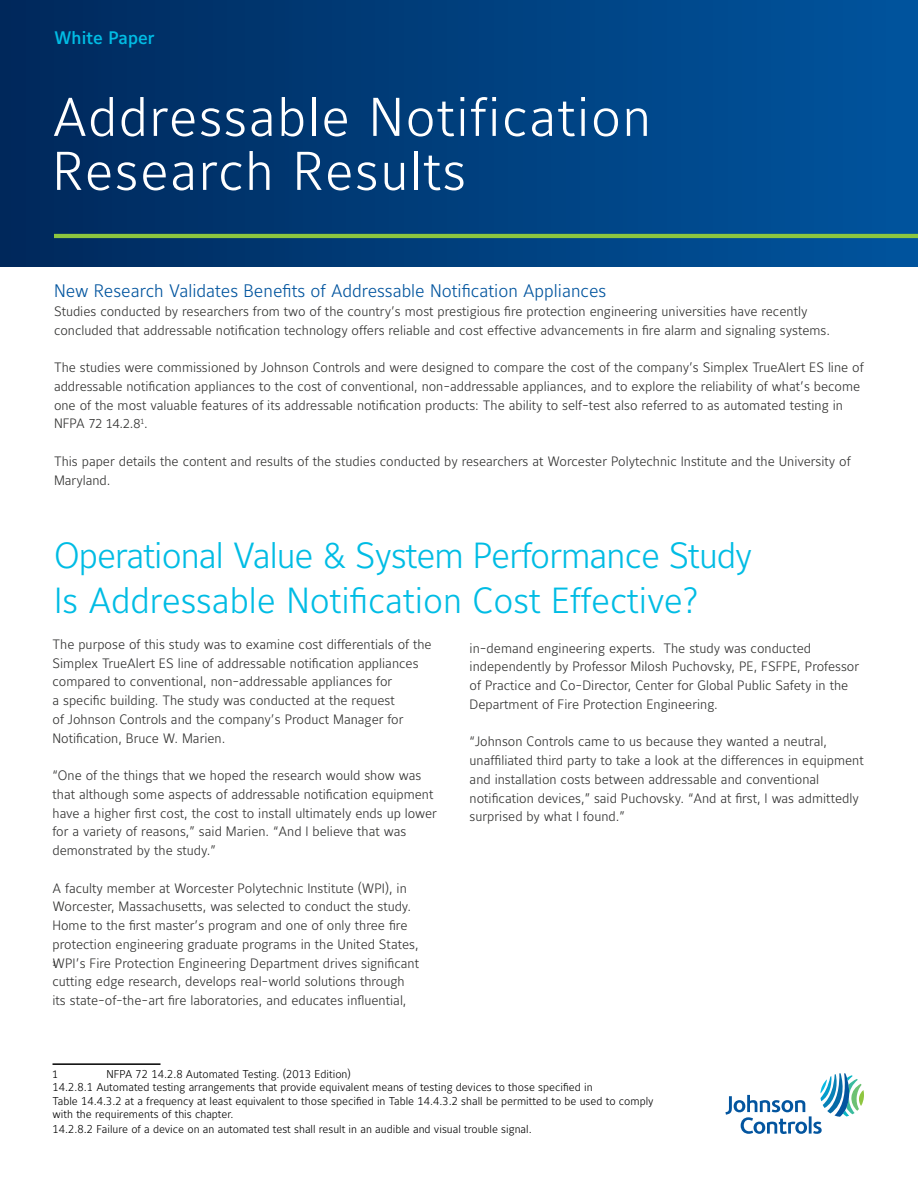
<style>
.page{position:relative;width:918px;height:1188px;background:#fff}
.page>*{position:absolute;margin:0;border:0;box-sizing:border-box;transform-origin:0 0}
.t1{font:300 54px/54px "Maurea Jci Lf ML";letter-spacing:.03em;color:#fff}
.t2{font:300 36px/45px "Maurea Jci Lf ML";letter-spacing:-.025em;color:#00bce4}
.t3{font:300 18px "Maurea Jci Lf ML";color:#00549e}
.t4{font:500 18px "Maurea Jci Lf ML";color:#00bce4}
.t5{font:300 13.5px/18.8px "Maurea Jci Lf ML";color:#30302f}
.t6{font:300 11.25px/13.8px "Maurea Jci Lf ML";color:#000}
.t7{font:300 7.05px "Maurea Jci Lf ML";color:#000}
.s1{font-family:"Maurea Jci Tf ML"}
</style>
<div class="page">
<svg style="left:725px;top:1073px;width:139px;height:61px"></svg>
<div style="left:0;top:0;width:918px;height:267px;background:linear-gradient(to right,#00285b,#00559e)"></div>
<hr style="left:54px;top:234px;width:864px;height:4px;background:#8dc63f">
<hr style="left:53px;top:1063px;width:108px;height:2px;background:#000">
<h3 class="t4" style="left:54px;top:27px;width:102px">White Paper</h3>
<h1 class="t1" style="left:53px;top:89px;width:600px">Addressable Notification<br>Research Results</h1>
<h3 class="t3" style="left:54px;top:280px;width:554px">New Research Validates Benefits of Addressable Notification Appliances</h3>
<p class="t5" style="left:54px;top:301px;width:778px">Studies conducted by researchers from two of the country’s most prestigious fire protection engineering universities have recently concluded that addressable notification technology offers reliable and cost effective advancements in fire alarm and signaling systems.</p>
<p class="t5" style="left:54px;top:358px;width:811px">The studies were commissioned by Johnson Controls and were designed to compare the cost of the company’s Simplex TrueAlert ES line of addressable notification appliances to the cost of conventional, non-addressable appliances, and to explore the reliability of what’s become one of the most valuable features of its addressable notification products: The ability to self-test also referred to as automated testing in NFPA 72 14.2.8<sup>1</sup>.</p>
<p class="t5" style="left:54px;top:451px;width:798px">This paper details the content and results of the studies conducted by researchers at Worcester Polytechnic Institute and the University of<br>Maryland.</p>
<h2 class="t2" style="left:54px;top:532px;width:700px">Operational Value &amp; System Performance Study<br>Is Addressable Notification Cost Effective?</h2>
<p class="t5" style="left:53px;top:635px;width:381px">The purpose of this study was to examine cost differentials of the Simplex TrueAlert ES line of addressable notification appliances compared to conventional, non-addressable appliances for<br>a specific building. The study was conducted at the request<br>of Johnson Controls and the company’s Product Manager for Notification, Bruce W. Marien.</p>
<p class="t5" style="left:53px;top:766px;width:386px">“One of the things that we hoped the research would show was that although some aspects of addressable notification equipment have a higher first cost, the cost to install ultimately ends up lower for a variety of reasons,” said Marien. “And I believe that was demonstrated by the study.”</p>
<p class="t5" style="left:53px;top:878px;width:368px">A faculty member at Worcester Polytechnic Institute (WPI), in Worcester, Massachusetts, was selected to conduct the study.<br>Home to the first master’s program and one of only three fire protection engineering graduate programs in the United States, WPI’s Fire Protection Engineering Department drives significant cutting edge research, develops real-world solutions through its state-of-the-art fire laboratories, and educates influential,</p>
<p class="t7" style="left:53px;top:959px;width:5px">1</p>
<p class="t5" style="left:470px;top:638px;width:391px">in-demand engineering experts. The study was conducted independently by Professor Milosh Puchovsky, PE, FSFPE, Professor of Practice and Co-Director, Center for Global Public Safety in the Department of Fire Protection Engineering.</p>
<p class="t5" style="left:470px;top:732px;width:396px">“Johnson Controls came to us because they wanted a neutral, unaffiliated third party to take a look at the differences in equipment and installation costs between addressable and conventional notification devices,” said Puchovsky. “And at first, I was admittedly surprised by what I found.”</p>
<p class="t6" style="left:53px;top:1067px;width:603px;text-indent:54px">NFPA <span class="s1">72 14.2.8</span> Automated Testing. (<span class="s1">2013</span> Edition)<br><span class="s1">14.2.8.1</span> Automated testing arrangements that provide equivalent means of testing devices to those specified in<br>Table <span class="s1">14.4.3.2</span> at a frequency at least equivalent to those specified in Table <span class="s1">14.4.3.2</span> shall be permitted to be used to comply with the requirements of this chapter.<br><span class="s1">14.2.8.2</span> Failure of a device on an automated test shall result in an audible and visual trouble signal.</p>
<p class="t6" style="left:53px;top:1067px;width:7px">1</p>
</div>
